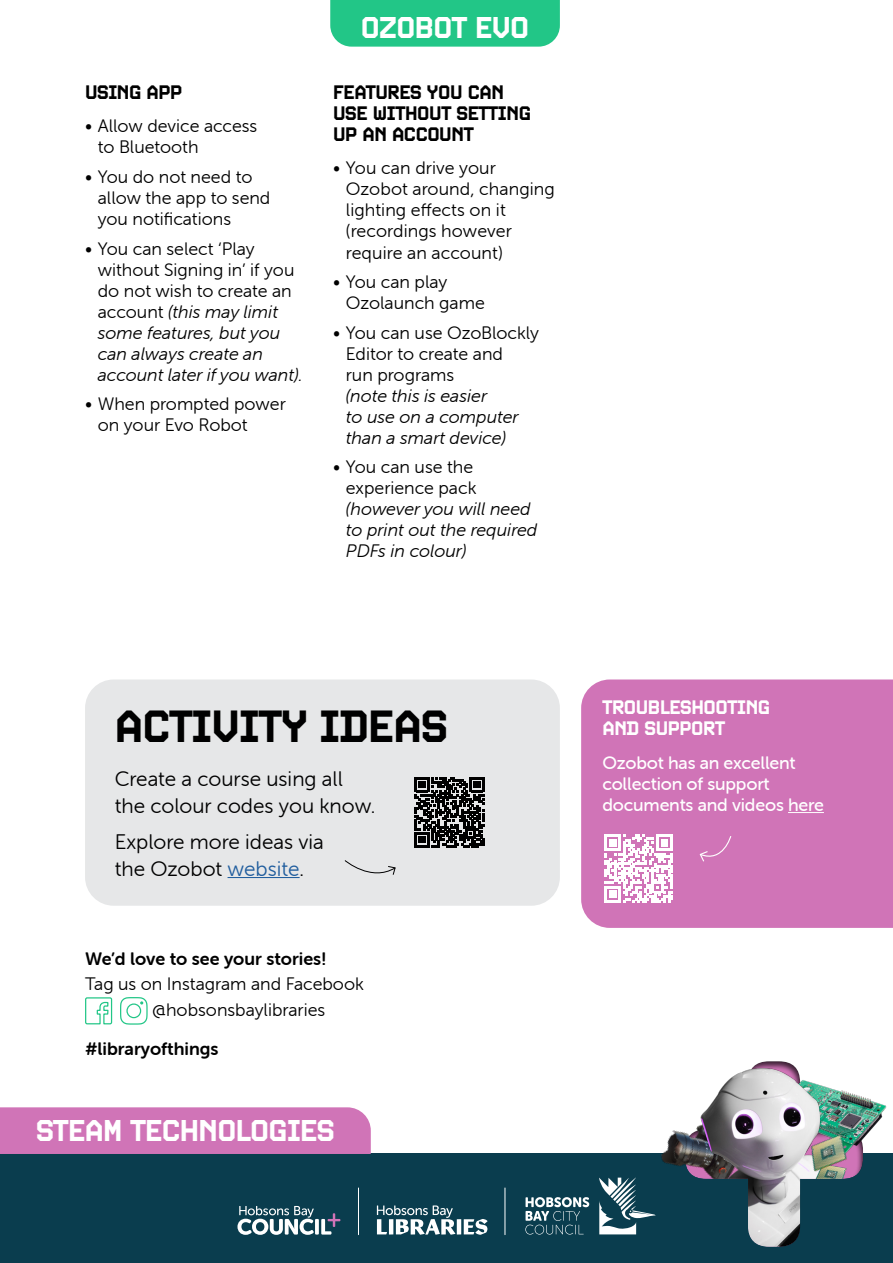
<style>
.page{position:relative;width:893px;height:1263px;background:#fff}
.page>*{position:absolute;margin:0;border:0;box-sizing:border-box;transform-origin:0 0}
.t1{font:700 45px "Video";letter-spacing:-.02em;color:#000}
.t2{font:700 30px "Video";letter-spacing:-.02em;color:#fff}
.t3{font:21px/27px "Museo Sans Rounded 300";color:#000}
.t4{font:700 19.5px/21px "Video";letter-spacing:-.02em;color:#000}
.t5{font:700 19.5px/21px "Video";letter-spacing:-.02em;color:#fff}
.t6{font:18px/21px "Museo Sans Rounded 300";color:#000}
.t7{font:italic 18px/21px "Museo Sans Rounded 300";color:#000}
.t8{font:18px/21px "Museo Sans Rounded 500";letter-spacing:-.01em;color:#fff}
.t9{font:18px "Museo Sans Rounded 700";color:#000}
.s1{font-style:normal}
.s2{color:#215e9e}
</style>
<div class="page">
<div style="left:0;top:1154px;width:893px;height:109px;background:#0a3d4e"></div>
<div style="left:0;top:1107px;width:371px;height:47px;background:#d074b7"></div>
<div style="left:672px;top:1051px;width:204px;height:197px;background:#000;opacity:.7"></div>
<img style="left:650px;top:1087px;width:38px;height:109px">
<img style="left:871px;top:1069px;width:16px;height:94px">
<img style="left:688px;top:1066px;width:183px;height:181px">
<img style="left:799px;top:1125px;width:58px;height:54px">
<div style="left:330px;top:0;width:230px;height:47px;background:#22c687"></div>
<svg style="left:237px;top:1206px;width:103px;height:29px"></svg>
<svg style="left:525px;top:1197px;width:64px;height:37px"></svg>
<svg style="left:599px;top:1177px;width:56px;height:57px"></svg>
<hr style="left:358px;top:1188px;width:1px;height:47px;background:#fff">
<hr style="left:505px;top:1188px;width:1px;height:47px;background:#fff">
<svg style="left:377px;top:1205px;width:78px;height:30px"></svg>
<hr style="left:457px;top:1219px;width:4px;height:15px;background:#fff">
<svg style="left:464px;top:1219px;width:24px;height:16px"></svg>
<div style="left:85px;top:679px;width:475px;height:227px;background:#e6e7e8;border-radius:29px"></div>
<hr style="left:228px;top:877px;width:72px;height:1px;background:#215e9e">
<svg style="left:85px;top:903px;width:63px;height:122px"></svg>
<div style="left:581px;top:679px;width:312px;height:249px;background:#d074b7"></div>
<hr style="left:788px;top:812px;width:36px;height:1px;background:#fff">
<svg style="left:604px;top:834px;width:69px;height:69px"></svg>
<svg style="left:699px;top:835px;width:33px;height:28px"></svg>
<svg style="left:414px;top:777px;width:70px;height:70px"></svg>
<svg style="left:344px;top:860px;width:52px;height:15px"></svg>
<p class="t4" style="left:85px;top:81px;width:99px">USING APP</p>
<p class="t6" style="left:98px;top:116px;width:161px;text-indent:-13px">• Allow device access to Bluetooth</p>
<p class="t6" style="left:98px;top:166px;width:174px;text-indent:-13px">• You do not need to allow the app to send you notifications</p>
<p class="t7" style="left:98px;top:238px;width:206px;text-indent:-13px"><span class="s1">• You can select ‘Play without Signing in’ if you do not wish to create an account</span> (this may limit some features, but you can always create an account later if you want).</p>
<p class="t6" style="left:98px;top:393px;width:189px;text-indent:-13px">• When prompted power on your Evo Robot</p>
<h2 class="t2" style="left:361px;top:9px;width:170px">OZOBOT EVO</h2>
<p class="t4" style="left:333px;top:81px;width:199px">FEATURES YOU CAN<br>USE WITHOUT SETTING<br>UP AN ACCOUNT</p>
<p class="t6" style="left:346px;top:158px;width:210px;text-indent:-13px">• You can drive your<br>Ozobot around, changing lighting effects on it (recordings however require an account)</p>
<p class="t6" style="left:346px;top:271px;width:141px;text-indent:-13px">• You can play<br>Ozolaunch game</p>
<p class="t6" style="left:346px;top:322px;width:195px;text-indent:-13px">• You can use OzoBlockly<br>Editor to create and<br>run programs</p>
<p class="t7" style="left:346px;top:385px;width:174px">(note this is easier<br>to use on a computer than a smart device)</p>
<p class="t6" style="left:333px;top:456px;width:145px;text-align:right">• You can use the experience pack</p>
<p class="t7" style="left:346px;top:498px;width:193px">(however you will need to print out the required<br>PDFs in colour)</p>
<h1 class="t1" style="left:115px;top:699px;width:334px">ACTIVITY IDEAS</h1>
<p class="t3" style="left:115px;top:766px;width:262px">Create a course using all the colour codes you know.</p>
<p class="t3" style="left:115px;top:828px;width:211px">Explore more ideas via the Ozobot <span class="s2">website</span>.</p>
<p class="t9" style="left:85px;top:948px;width:243px">We’d love to see your stories!</p>
<p class="t6" style="left:152px;top:971px;width:213px;line-height:25.5px;text-indent:-67px">Tag us on Instagram and Facebook @hobsonsbaylibraries</p>
<p class="t9" style="left:85px;top:1038px;width:135px">#libraryofthings</p>
<h2 class="t2" style="left:36px;top:1112px;width:300px">STEAM TECHNOLOGIES</h2>
<p class="t5" style="left:602px;top:697px;width:169px">TROUBLESHOOTING<br>AND SUPPORT</p>
<p class="t8" style="left:602px;top:752px;width:223px">Ozobot has an excellent collection of support documents and videos here</p>
</div>
